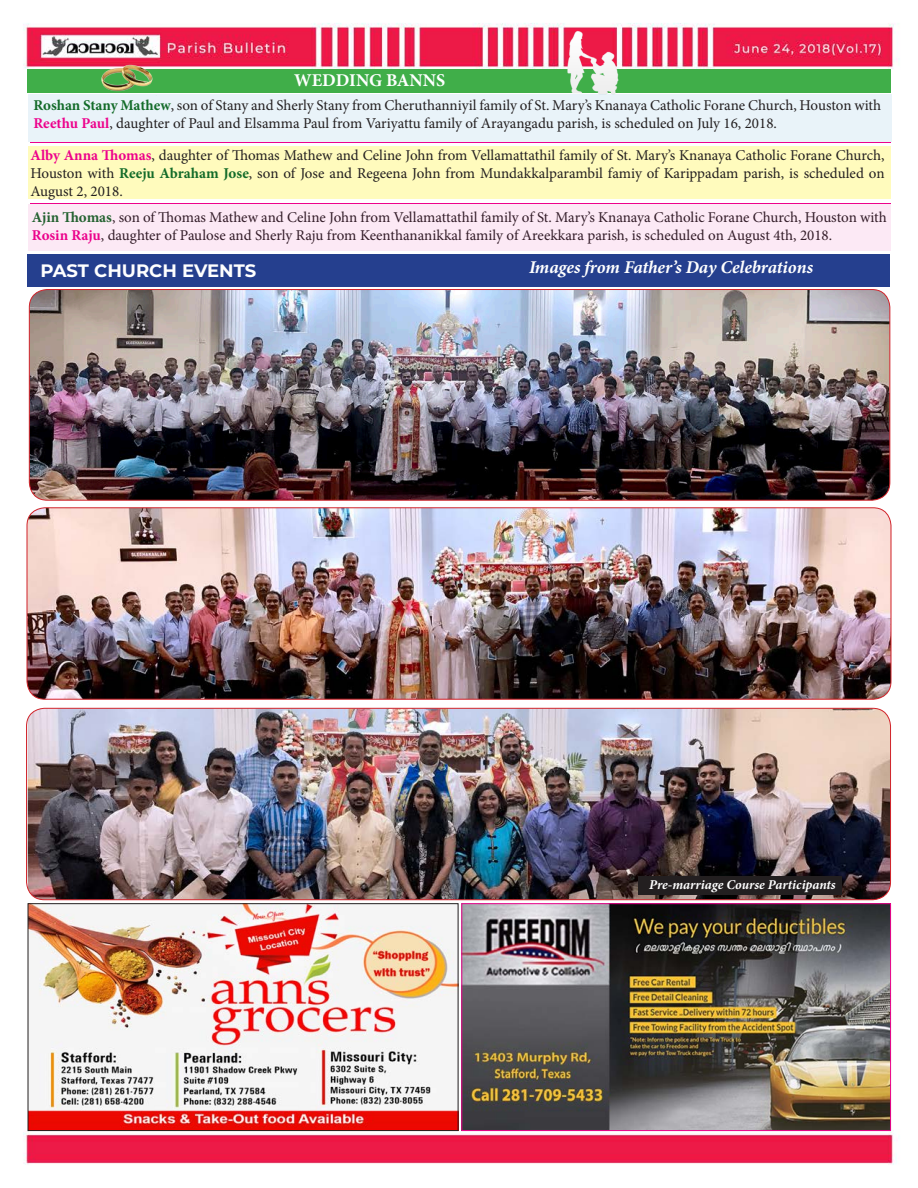
<style>
.page{position:relative;width:918px;height:1188px;background:#fff}
.page>*{position:absolute;margin:0;border:0;box-sizing:border-box;transform-origin:0 0}
.t1{font:italic 700 18px "Minion Pro";letter-spacing:-.005em;color:#fff}
.t2{font:700 18px "Montserrat";color:#fff}
.t3{font:700 18px "Minion Pro";color:#fff}
.t4{font:15px/18px "Minion Pro";letter-spacing:-.005em;color:#231f20}
.t5{font:italic 700 13.5px "Minion Pro";color:#fff}
.s1{font-weight:700;color:#136b29}
.s2{font-weight:700;color:#ed028c}
</style>
<div class="page">
<img style="left:23px;top:23px;width:877px;height:1142px">
<div style="left:27px;top:69px;width:864px;height:23px;background:#40ae49"></div>
<img style="left:552px;top:23px;width:69px;height:72px">
<img style="left:98px;top:61px;width:59px;height:34px">
<div style="left:27px;top:254px;width:863px;height:33px;background:#253f8e"></div>
<div style="left:28px;top:147px;width:863px;height:52px;background:#fffbbd"></div>
<div style="left:28px;top:205px;width:862px;height:46px;background:#fce9f5"></div>
<div style="left:28px;top:95px;width:864px;height:47px;background:#e9f3f9"></div>
<img style="left:30px;top:905px;width:426px;height:224px">
<div style="left:28px;top:903px;width:430px;height:228px;border:1px solid #231f20"></div>
<img style="left:463px;top:905px;width:426px;height:224px">
<div style="left:461px;top:903px;width:430px;height:228px;border:1px solid #ed028c"></div>
<img style="left:29px;top:290px;width:861px;height:210px">
<div style="left:29px;top:289px;width:861px;height:212px;border:1px solid #d1232a;border-radius:18px"></div>
<img style="left:27px;top:508px;width:864px;height:191px">
<div style="left:27px;top:507px;width:864px;height:193px;border:1px solid #d1232a;border-radius:18px"></div>
<img style="left:28px;top:708px;width:863px;height:192px">
<div style="left:26px;top:708px;width:865px;height:192px;border:1px solid #d1232a;border-radius:18px"></div>
<div style="left:638px;top:876px;width:203px;height:19px;background:#231f20"></div>
<hr style="left:30px;top:142px;width:861px;height:1px;background:#ed028c">
<hr style="left:30px;top:203px;width:861px;height:1px;background:#ed028c">
<p class="t3" style="left:294px;top:68px;width:153px">WEDDING BANNS</p>
<p class="t4" style="left:33px;top:97px;width:849px"><span class="s1">Roshan Stany Mathew</span>, son of Stany and Sherly Stany from Cheruthanniyil family of St. Mary’s Knanaya Catholic Forane Church, Houston with<br><span class="s2">Reethu Paul</span>, daughter of Paul and Elsamma Paul from Variyattu family of Arayangadu parish, is scheduled on July 16, 2018.</p>
<p class="t4" style="left:30px;top:146px;width:856px;text-align:justify"><span class="s2">Alby Anna Thomas</span>, daughter of Thomas Mathew and Celine John from Vellamattathil family of St. Mary’s Knanaya Catholic Forane Church, Houston with <span class="s1">Reeju Abraham Jose</span>, son of Jose and Regeena John from Mundakkalparambil famiy of Karippadam parish, is scheduled on August 2, 2018.</p>
<p class="t4" style="left:32px;top:208px;width:856px"><span class="s1">Ajin Thomas</span>, son of Thomas Mathew and Celine John from Vellamattathil family of St. Mary’s Knanaya Catholic Forane Church, Houston with<br><span class="s2">Rosin Raju</span>, daughter of Paulose and Sherly Raju from Keenthananikkal family of Areekkara parish, is scheduled on August 4th, 2018.</p>
<p class="t2" style="left:40px;top:258px;width:217px">PAST CHURCH EVENTS</p>
<p class="t1" style="left:529px;top:254px;width:286px">Images from Father’s Day Celebrations</p>
<p class="t5" style="left:649px;top:875px;width:188px">Pre-marriage Course Participants</p>
</div>
